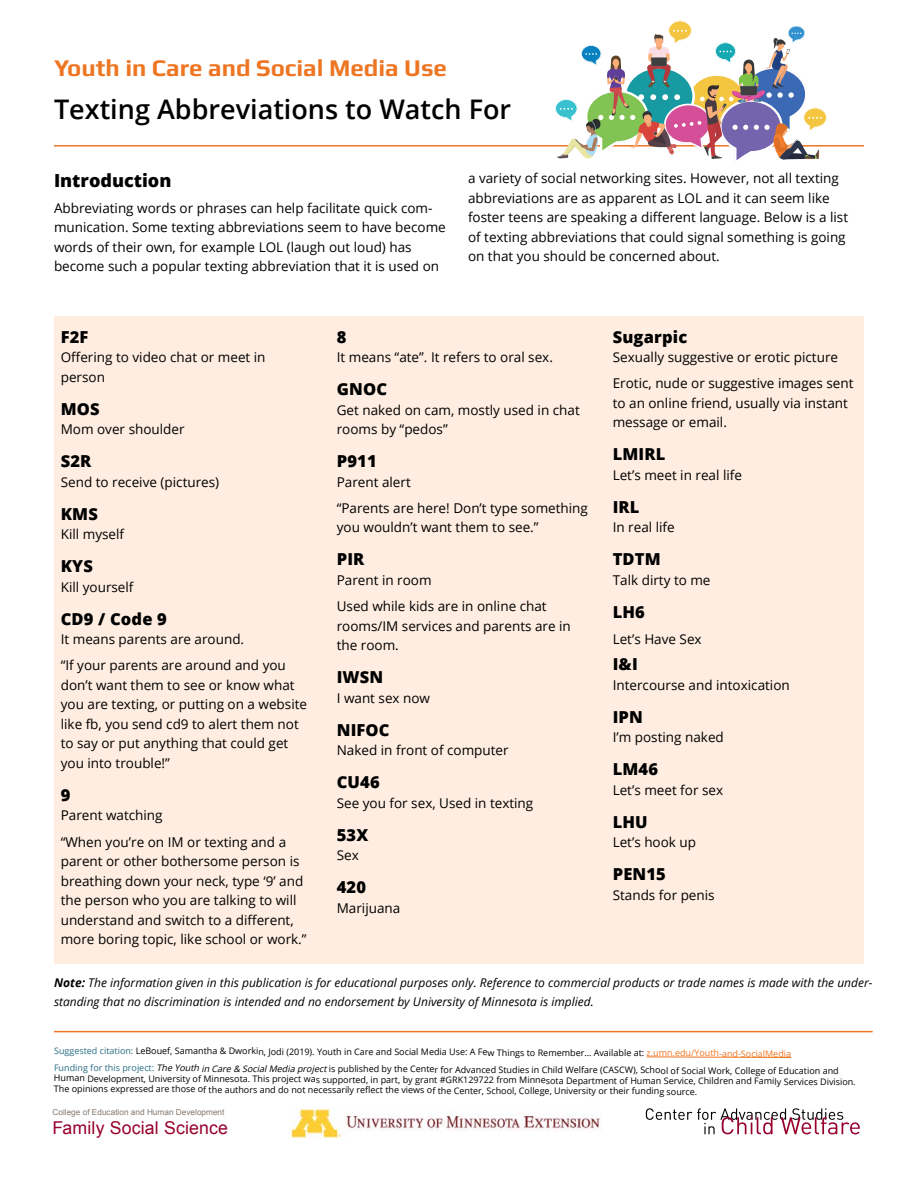
<style>
.page{position:relative;width:918px;height:1188px;background:#fff}
.page>*{position:absolute;margin:0;border:0;box-sizing:border-box;transform-origin:0 0}
.t1{font:600 27px "Open Sans";color:#000}
.t2{font:700 24px "Play";color:#ee7623}
.subhead{font:800 18px "Open Sans";color:#000}
.t3{font:17.7px "Arial";letter-spacing:.01em;color:#98002e}
.body{font:800 16.5px "Open Sans";letter-spacing:.01em;color:#000}
.body-2{font:13.5px/19.5px "Open Sans";color:#000}
.body-3{font:italic 12px/19.5px "Open Sans";color:#000}
.t4{font:9px/10.1px "Open Sans";letter-spacing:-.005em;color:#000}
.t5{font:8.25px "Arial";color:#857870}
.s1{font-weight:700}
.s2{color:#2a6e84}
.s3{color:#ee7622}
.s4{font-style:italic}
</style>
<div class="page">
<hr style="left:54px;top:145px;width:810px;height:2px;background:#ee7623">
<svg style="left:555px;top:21px;width:272px;height:139px"></svg>
<div style="left:54px;top:316px;width:810px;height:648px;background:#feede0"></div>
<svg style="left:646px;top:1056px;width:146px;height:2px"></svg>
<svg style="left:646px;top:1108px;width:214px;height:26px"></svg>
<img style="left:289px;top:1107px;width:311px;height:32px">
<hr style="left:54px;top:1031px;width:819px;height:1px;background:#ee7622">
<h2 class="t2" style="left:54px;top:54px;width:395px">Youth in Care and Social Media Use</h2>
<p class="t1" style="left:54px;top:91px;width:459px">Texting Abbreviations to Watch For</p>
<p class="subhead" style="left:54px;top:166px;width:119px">Introduction</p>
<p class="body-2" style="left:54px;top:198px;width:393px">Abbreviating words or phrases can help facilitate quick com&shy;munication. Some texting abbreviations seem to have become words of their own, for example LOL (laugh out loud) has become such a popular texting abbreviation that it is used on</p>
<p class="body-2" style="left:468px;top:168px;width:382px">a variety of social networking sites. However, not all texting abbreviations are as apparent as LOL and it can seem like foster teens are speaking a different language. Below is a list of texting abbreviations that could signal something is going on that you should be concerned about.</p>
<p class="body" style="left:61px;top:324px;width:29px">F2F</p>
<p class="body-2" style="left:61px;top:347px;width:206px">Offering to video chat or meet in person</p>
<p class="body" style="left:61px;top:396px;width:40px">MOS</p>
<p class="body-2" style="left:61px;top:419px;width:125px">Mom over shoulder</p>
<p class="body" style="left:61px;top:449px;width:32px">S2R</p>
<p class="body-2" style="left:61px;top:472px;width:160px">Send to receive (pictures)</p>
<p class="body" style="left:61px;top:501px;width:39px">KMS</p>
<p class="body-2" style="left:61px;top:524px;width:65px">Kill myself</p>
<p class="body" style="left:61px;top:554px;width:34px">KYS</p>
<p class="body-2" style="left:61px;top:577px;width:74px">Kill yourself</p>
<p class="body" style="left:61px;top:606px;width:108px">CD9 / Code 9</p>
<p class="body-2" style="left:61px;top:629px;width:185px">It means parents are around.</p>
<p class="body-2" style="left:61px;top:655px;width:248px">“If your parents are around and you don’t want them to see or know what you are texting, or putting on a website like fb, you send cd9 to alert them not to say or put anything that could get you into trouble!”</p>
<p class="body" style="left:61px;top:782px;width:11px">9</p>
<p class="body-2" style="left:61px;top:805px;width:103px">Parent watching</p>
<p class="body-2" style="left:61px;top:832px;width:247px">“When you’re on IM or texting and a parent or other bothersome person is breathing down your neck, type ‘9’ and the person who you are talking to will understand and switch to a different, more boring topic, like school or work.”</p>
<p class="body" style="left:337px;top:324px;width:11px">8</p>
<p class="body-2" style="left:337px;top:347px;width:218px">It means “ate”. It refers to oral sex.</p>
<p class="body" style="left:337px;top:377px;width:52px">GNOC</p>
<p class="body-2" style="left:337px;top:400px;width:245px">Get naked on cam, mostly used in chat rooms by “pedos”</p>
<p class="body" style="left:337px;top:449px;width:41px">P911</p>
<p class="body-2" style="left:337px;top:472px;width:76px">Parent alert</p>
<p class="body-2" style="left:337px;top:498px;width:253px">“Parents are here! Don’t type something you wouldn’t want them to see.”</p>
<p class="body" style="left:337px;top:547px;width:29px">PIR</p>
<p class="body-2" style="left:337px;top:570px;width:96px">Parent in room</p>
<p class="body-2" style="left:337px;top:596px;width:236px">Used while kids are in online chat rooms/IM services and parents are in the room.</p>
<p class="body" style="left:337px;top:665px;width:48px">IWSN</p>
<p class="body-2" style="left:337px;top:688px;width:95px">I want sex now</p>
<p class="body" style="left:337px;top:717px;width:54px">NIFOC</p>
<p class="body-2" style="left:337px;top:740px;width:173px">Naked in front of computer</p>
<p class="body" style="left:337px;top:770px;width:45px">CU46</p>
<p class="body-2" style="left:337px;top:793px;width:198px">See you for sex, Used in texting</p>
<p class="body" style="left:337px;top:822px;width:33px">53X</p>
<p class="body-2" style="left:337px;top:845px;width:24px">Sex</p>
<p class="body" style="left:337px;top:875px;width:31px">420</p>
<p class="body-2" style="left:337px;top:898px;width:65px">Marijuana</p>
<p class="body" style="left:613px;top:324px;width:76px">Sugarpic</p>
<p class="body-2" style="left:613px;top:347px;width:227px">Sexually suggestive or erotic picture</p>
<p class="body-2" style="left:613px;top:373px;width:242px">Erotic, nude or suggestive images sent to an online friend, usually via instant message or email.</p>
<p class="body" style="left:613px;top:442px;width:54px">LMIRL</p>
<p class="body-2" style="left:613px;top:465px;width:131px">Let’s meet in real life</p>
<p class="body" style="left:613px;top:494px;width:28px">IRL</p>
<p class="body-2" style="left:613px;top:517px;width:64px">In real life</p>
<p class="body" style="left:613px;top:547px;width:50px">TDTM</p>
<p class="body-2" style="left:613px;top:570px;width:99px">Talk dirty to me</p>
<p class="body" style="left:613px;top:599px;width:34px">LH6</p>
<p class="body-2" style="left:613px;top:629px;width:90px">Let’s Have Sex</p>
<p class="body" style="left:613px;top:652px;width:26px">I&amp;I</p>
<p class="body-2" style="left:613px;top:675px;width:179px">Intercourse and intoxication</p>
<p class="body" style="left:613px;top:704px;width:32px">IPN</p>
<p class="body-2" style="left:613px;top:727px;width:113px">I’m posting naked</p>
<p class="body" style="left:613px;top:757px;width:47px">LM46</p>
<p class="body-2" style="left:613px;top:780px;width:112px">Let’s meet for sex</p>
<p class="body" style="left:613px;top:809px;width:37px">LHU</p>
<p class="body-2" style="left:613px;top:832px;width:85px">Let’s hook up</p>
<p class="body" style="left:613px;top:862px;width:55px">PEN15</p>
<p class="body-2" style="left:613px;top:885px;width:103px">Stands for penis</p>
<p class="body-3" style="left:54px;top:972px;width:820px"><span class="s1">Note:</span> The information given in this publication is for educational purposes only. Reference to commercial products or trade names is made with the under&shy;standing that no discrimination is intended and no endorsement by University of Minnesota is implied.</p>
<p class="t4" style="left:54px;top:1047px;width:739px"><sup>Sugge</sup><span class="s2">sted citation:</span> LeBouef, Samantha &amp; Dworkin, Jodi (2019). Youth in Care and Social Media Use: A Few Things to Remember… Available at: <span class="s3">z.umn.edu/Youth-and-SocialMedia</span></p>
<p class="t4" style="left:54px;top:1065px;width:803px"><sup>Funding</sup> <sup>for</sup> <sup>this</sup> <sup>project:</sup> <sup>The</sup> <sup>Youth</sup> <sup>in</sup> <sup>Care</sup> <sup>&amp;</sup> <sup>SocialM</sup><span class="s4">edia project</span>is published by the Center for Advanced Studies in Child Welfare (CASCW), School of Social Work, College of Education and<br>Human Development, University of Minnesota. This project was supported, in part, by grant #GRK129722 from Minnesota Department of Human Service, Children and Family Services Division.<br>The opinions expressed are those of the authors and do not necessarily reflect the views of the Center, School, College, University or their funding source.</p>
<p class="t5" style="left:52px;top:1106px;width:174px">College of Education and Human Development</p>
<p class="t3" style="left:52px;top:1116px;width:177px">Family Social Science</p>
</div>
